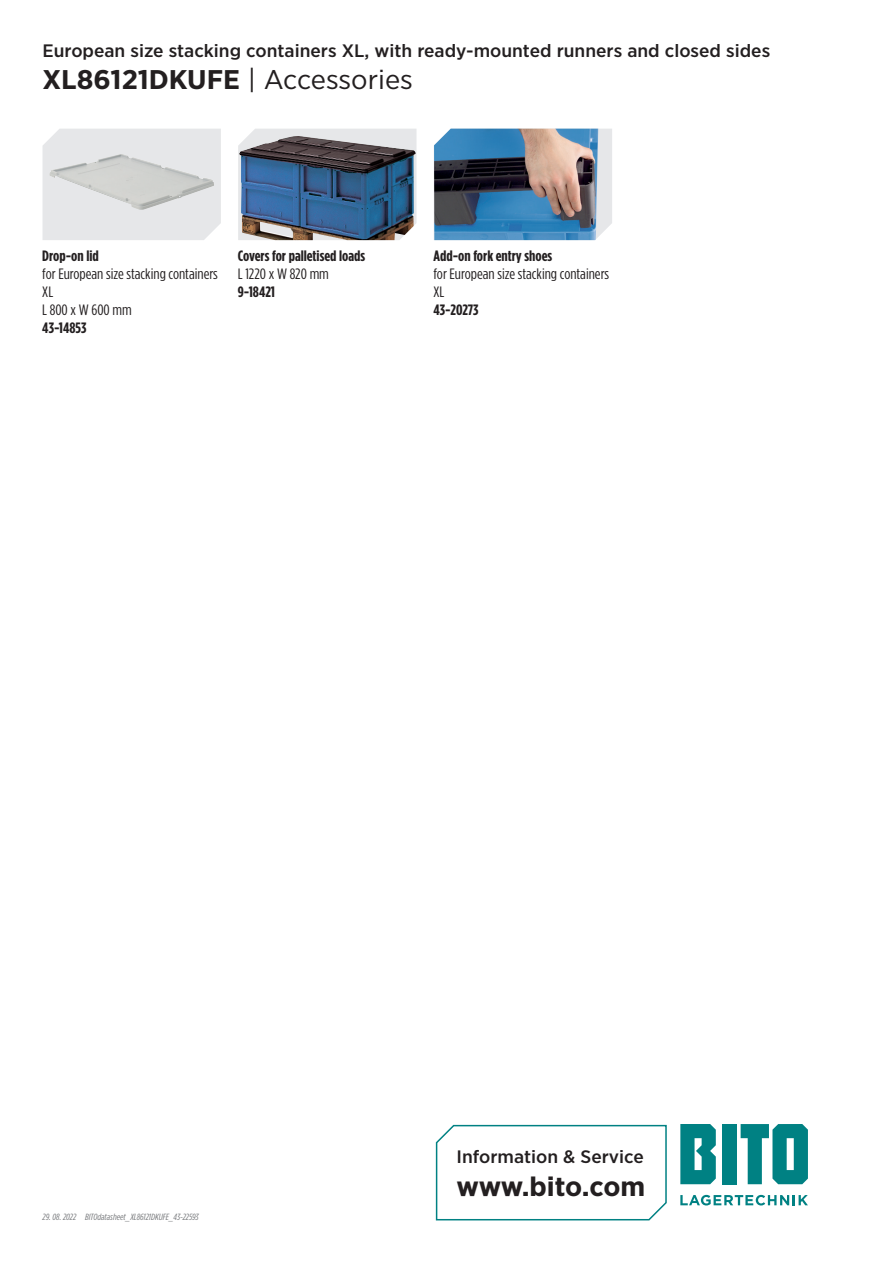
<style>
.page{position:relative;width:893px;height:1263px;background:#fff}
.page>*{position:absolute;margin:0;border:0;box-sizing:border-box;transform-origin:0 0}
.t1{font:700 27px "Gotham Narrow";color:#231f20;scale:1.1 1}
.t2{font:500 18px "Gotham Narrow";color:#231f20;scale:1.1 1}
.t3{font:15px/18px "Gotham Condensed";color:#231f20;scale:1.1 1}
.t4{font:700 15px "Gotham Condensed";color:#231f20;scale:1.1 1}
.t5{font:italic 9px "Gotham Condensed";color:#76787b;scale:1.1 1}
.s1{font-weight:400}
</style>
<div class="page">
<svg style="left:680px;top:1195px;width:128px;height:10px"></svg>
<div style="left:723px;top:1124px;width:14px;height:60px;background:#008183"></div>
<svg style="left:680px;top:1124px;width:36px;height:60px;background:#229193"></svg>
<svg style="left:741px;top:1124px;width:67px;height:60px"></svg>
<svg style="left:435px;top:1124px;width:232px;height:97px"></svg>
<div style="left:598px;top:129px;width:14px;height:108px;background:#e6e7e9"></div>
<img style="left:434px;top:129px;width:164px;height:111px">
<svg style="left:238px;top:129px;width:178px;height:111px"></svg>
<img style="left:239px;top:136px;width:177px;height:104px">
<div style="left:43px;top:129px;width:178px;height:111px;background:#e6e7e9"></div>
<img style="left:49px;top:154px;width:165px;height:56px">
<p class="t2" style="left:43px;top:39px;width:663px">European size stacking containers XL, with ready-mounted runners and closed sides</p>
<h1 class="t1" style="left:43px;top:62px;width:338px">XL86121DKUFE <span class="s1">| Accessories</span></h1>
<p class="t4" style="left:42px;top:247px;width:53px">Drop-on lid</p>
<p class="t3" style="left:42px;top:264px;width:161px">for European size stacking containers<br>XL<br>L 800 x W 600 mm</p>
<p class="t4" style="left:42px;top:319px;width:42px">43-14853</p>
<p class="t4" style="left:238px;top:247px;width:117px">Covers for palletised loads</p>
<p class="t3" style="left:238px;top:264px;width:84px">L 1220 x W 820 mm</p>
<p class="t4" style="left:238px;top:283px;width:35px">9-18421</p>
<p class="t4" style="left:433px;top:247px;width:109px">Add-on fork entry shoes</p>
<p class="t3" style="left:433px;top:264px;width:161px">for European size stacking containers<br>XL</p>
<p class="t4" style="left:433px;top:301px;width:43px">43-20273</p>
<p class="t5" style="left:43px;top:1212px;width:32px">29. 08. 2022</p>
<p class="t5" style="left:85px;top:1212px;width:105px">BITOdatasheet_XL86121DKUFE_43-22593</p>
<p class="t2" style="left:457px;top:1145px;width:172px">Information &amp; Service</p>
<h1 class="t1" style="left:457px;top:1169px;width:173px">www.bito.com</h1>
</div>
